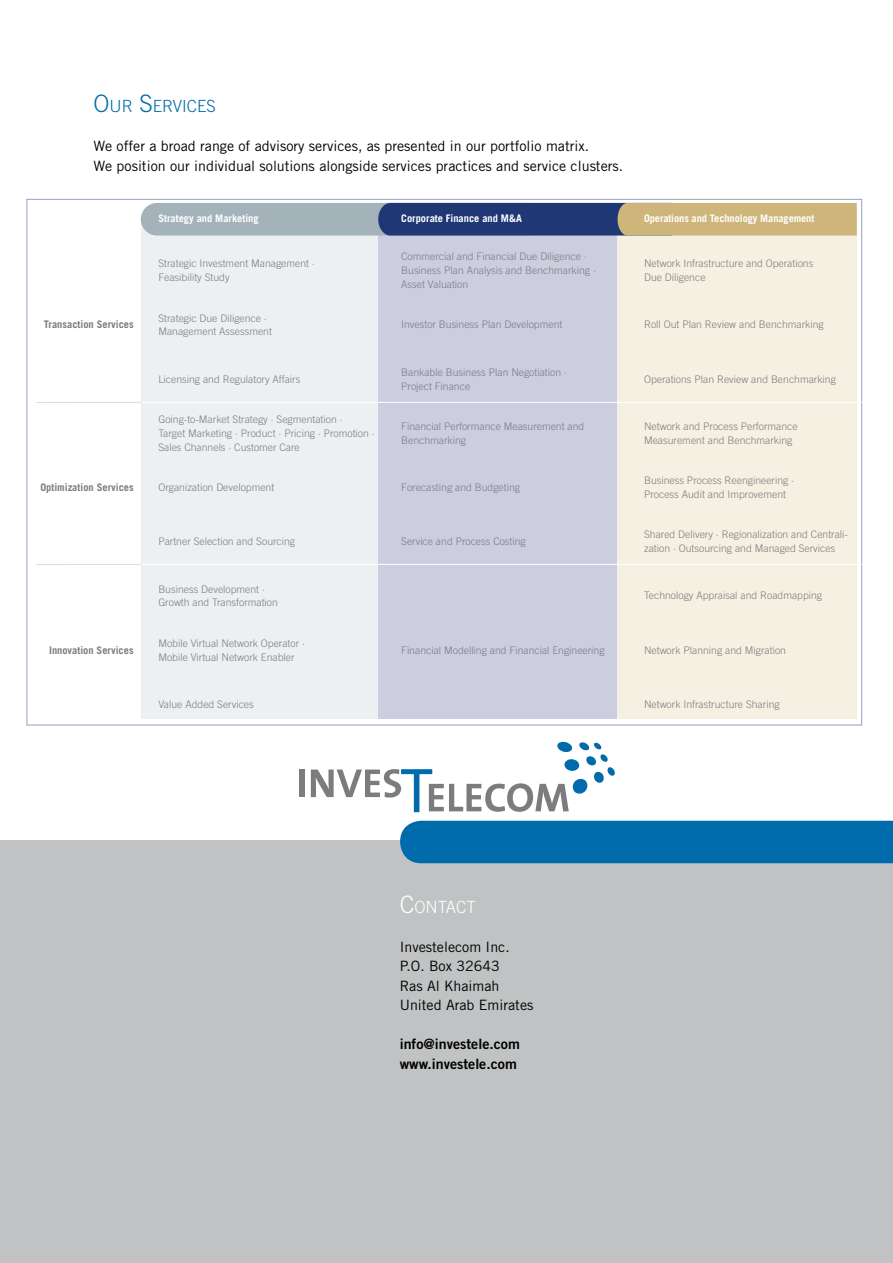
<style>
.page{position:relative;width:893px;height:1263px;background:#fff}
.page>*{position:absolute;margin:0;border:0;box-sizing:border-box;transform-origin:0 0}
.t1{font:300 16.8px "Trade Gothic LT";color:#006bab}
.t2{font:300 16.8px "Trade Gothic LT";color:#fff}
.t3{font:14.25px/19.5px "Trade Gothic LT";color:#000}
.t4{font:14.25px/19.5px "Trade Gothic LT Bold Two";color:#000}
.t5{font:300 10.5px/14px "Trade Gothic LT";color:#7b7c7e}
.t6{font:700 10.5px "Trade Gothic LT";color:#fff}
.t7{font:700 10.5px "Trade Gothic LT";color:#7b7c7e}
.s1{font-size:24px}
</style>
<div class="page">
<div style="left:0;top:841px;width:893px;height:422px;background:#c0c2c3"></div>
<div style="left:299px;top:769px;width:5px;height:28px;background:#7b7c7e"></div>
<svg style="left:311px;top:741px;width:304px;height:71px"></svg>
<div style="left:400px;top:821px;width:493px;height:42px;background:#006bab"></div>
<div style="left:26px;top:199px;width:836px;height:526px;background:#fff;border:1px solid #979ec2"></div>
<div style="left:141px;top:217px;width:236px;height:502px;background:#edf0f2"></div>
<div style="left:378px;top:217px;width:239px;height:502px;background:#cdcde0"></div>
<div style="left:618px;top:217px;width:239px;height:502px;background:#f6f0e2"></div>
<svg style="left:141px;top:203px;width:716px;height:33px;background:#878b8e"></svg>
<hr style="left:141px;top:402px;width:721px;height:1px;background:#fff">
<hr style="left:141px;top:564px;width:721px;height:1px;background:#fff">
<hr style="left:36px;top:402px;width:105px;height:1px;background:#dbdcea">
<hr style="left:36px;top:564px;width:105px;height:1px;background:#dbdcea">
<h1 class="t1" style="left:94px;top:97px;width:124px"><span class="s1">O</span>UR <span class="s1">S</span>ERVICES</h1>
<h2 class="t3" style="left:94px;top:136px;width:531px">We offer a broad range of advisory services, as presented in our portfolio matrix.<br>We position our individual solutions alongside services practices and service clusters.</h2>
<p class="t6" style="left:158px;top:212px;width:102px">Strategy and Marketing</p>
<p class="t6" style="left:401px;top:212px;width:122px">Corporate Finance and M&amp;A</p>
<p class="t6" style="left:644px;top:212px;width:172px">Operations and Technology Management</p>
<p class="t5" style="left:158px;top:256px;width:158px">Strategic Investment Management ∙<br>Feasibility Study</p>
<p class="t5" style="left:401px;top:249px;width:196px">Commercial and Financial Due Diligence ∙<br>Business Plan Analysis and Benchmarking ∙<br>Asset Valuation</p>
<p class="t5" style="left:644px;top:256px;width:171px">Network Infrastructure and Operations<br>Due Diligence</p>
<p class="t7" style="left:44px;top:318px;width:91px">Transaction Services</p>
<p class="t5" style="left:158px;top:311px;width:115px">Strategic Due Diligence ∙<br>Management Assessment</p>
<p class="t5" style="left:401px;top:318px;width:163px">Investor Business Plan Development</p>
<p class="t5" style="left:644px;top:318px;width:181px">Roll Out Plan Review and Benchmarking</p>
<p class="t5" style="left:158px;top:372px;width:143px">Licensing and Regulatory Affairs</p>
<p class="t5" style="left:401px;top:365px;width:167px">Bankable Business Plan Negotiation ∙<br>Project Finance</p>
<p class="t5" style="left:644px;top:372px;width:193px">Operations Plan Review and Benchmarking</p>
<p class="t7" style="left:40px;top:481px;width:95px">Optimization Services</p>
<p class="t7" style="left:49px;top:643px;width:86px">Innovation Services</p>
<p class="t5" style="left:158px;top:412px;width:218px">Going-to-Market Strategy ∙ Segmentation ∙<br>Target Marketing ∙ Product ∙ Pricing ∙ Promotion ∙<br>Sales Channels ∙ Customer Care</p>
<p class="t5" style="left:401px;top:419px;width:185px">Financial Performance Measurement and<br>Benchmarking</p>
<p class="t5" style="left:644px;top:419px;width:155px">Network and Process Performance<br>Measurement and Benchmarking</p>
<p class="t5" style="left:158px;top:480px;width:117px">Organization Development</p>
<p class="t5" style="left:401px;top:480px;width:120px">Forecasting and Budgeting</p>
<p class="t5" style="left:644px;top:473px;width:152px">Business Process Reengineering ∙<br>Process Audit and Improvement</p>
<p class="t5" style="left:158px;top:534px;width:138px">Partner Selection and Sourcing</p>
<p class="t5" style="left:401px;top:534px;width:126px">Service and Process Costing</p>
<p class="t5" style="left:644px;top:527px;width:205px">Shared Delivery ∙ Regionalization and Centrali&shy;zation ∙ Outsourcing and Managed Services</p>
<p class="t5" style="left:158px;top:582px;width:121px">Business Development ∙<br>Growth and Transformation</p>
<p class="t5" style="left:644px;top:589px;width:180px">Technology Appraisal and Roadmapping</p>
<p class="t5" style="left:158px;top:636px;width:148px">Mobile Virtual Network Operator ∙<br>Mobile Virtual Network Enabler</p>
<p class="t5" style="left:401px;top:643px;width:205px">Financial Modelling and Financial Engineering</p>
<p class="t5" style="left:644px;top:643px;width:143px">Network Planning and Migration</p>
<p class="t5" style="left:158px;top:697px;width:97px">Value Added Services</p>
<p class="t5" style="left:644px;top:697px;width:137px">Network Infrastructure Sharing</p>
<h1 class="t2" style="left:400px;top:897px;width:77px"><span class="s1">C</span>ONTACT</h1>
<h2 class="t3" style="left:400px;top:937px;width:135px">Investelecom Inc.<br>P.O. Box 32643<br>Ras Al Khaimah<br>United Arab Emirates</h2>
<h2 class="t4" style="left:400px;top:1034px;width:122px">info@investele.com www.investele.com</h2>
</div>
